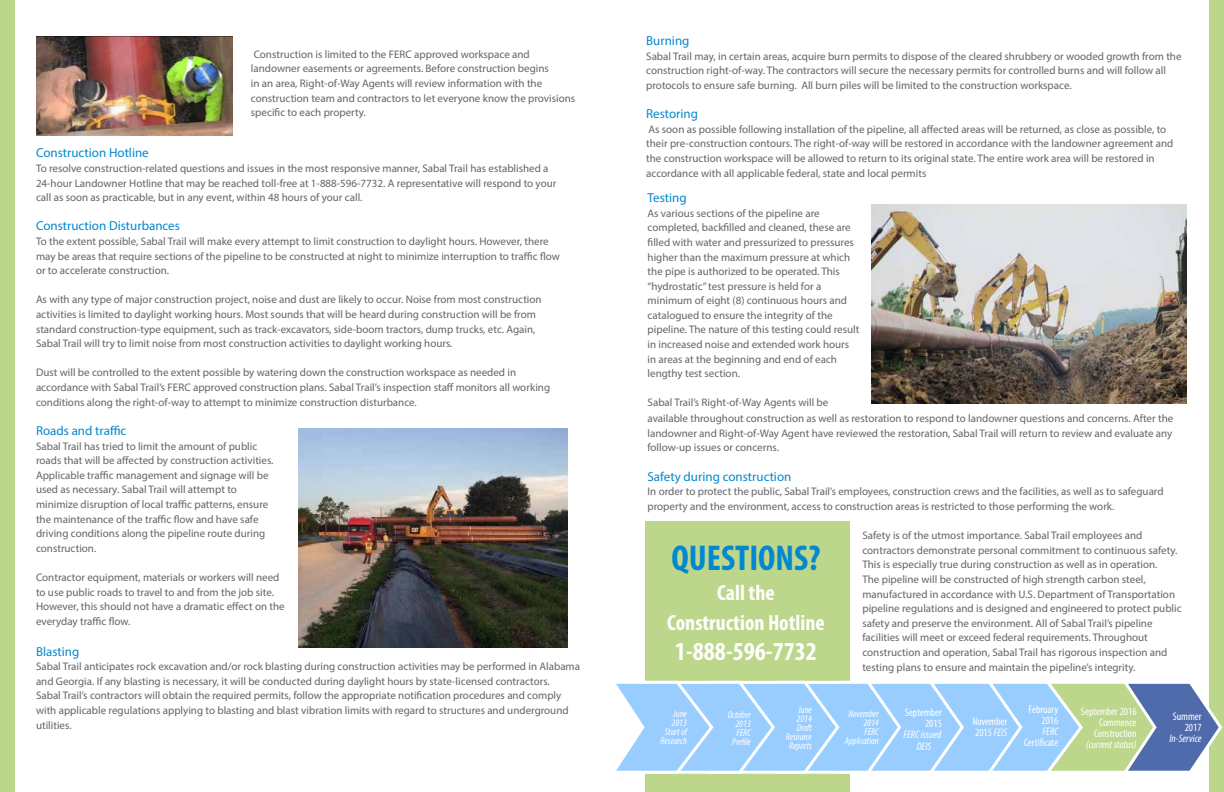
<style>
.page{position:relative;width:1224px;height:792px;background:#fff}
.page>*{position:absolute;margin:0;border:0;box-sizing:border-box;transform-origin:0 0}
.t1{font:700 condensed 36px "Myriad Pro";color:#0288cf}
.t2{font:700 condensed 26px "Myriad Pro";color:#fff}
.t3{font:700 condensed 22px/30px "Myriad Pro";color:#fff;text-align:center}
.t4{font:13px "Myriad Pro";color:#0288cf}
.t5{font:11px/14.6px "Myriad Pro";color:#636466}
.t6{font:condensed 11px/11.1px "Myriad Pro";color:#fff;text-align:right}
.t7{font:italic condensed 11px/11.1px "Myriad Pro";color:#fff;text-align:center}
.t8{font:italic condensed 10px/9px "Myriad Pro";color:#fff;text-align:right}
.s1{font-style:italic}
</style>
<div class="page">
<div style="left:1210px;top:0;width:14px;height:792px;background:#bcd68b"></div>
<div style="left:645px;top:522px;width:205px;height:270px;background:#bcd68b"></div>
<div style="left:0;top:0;width:14px;height:792px;background:#bcd68b"></div>
<svg style="left:616px;top:679px;width:607px;height:96px;background:#a7cde7"></svg>
<img style="left:36px;top:36px;width:197px;height:99px">
<img style="left:298px;top:428px;width:269px;height:220px">
<img style="left:872px;top:205px;width:315px;height:199px">
<p class="t5" style="left:251px;top:47px;width:326px">Construction is limited to the FERC approved workspace and landowner easements or agreements. Before construction begins<br>in an area, Right-of-Way Agents will review information with the construction team and contractors to let everyone know the provisions specific to each property.</p>
<p class="t4" style="left:36px;top:145px;width:114px">Construction Hotline</p>
<p class="t5" style="left:36px;top:161px;width:522px">To resolve construction-related questions and issues in the most responsive manner, Sabal Trail has established a<br>24-hour Landowner Hotline that may be reached toll-free at 1-888-596-7732. A representative will respond to your call as soon as practicable, but in any event, within 48 hours of your call.</p>
<p class="t4" style="left:36px;top:218px;width:145px">Construction Disturbances</p>
<p class="t5" style="left:36px;top:234px;width:525px">To the extent possible, Sabal Trail will make every attempt to limit construction to daylight hours. However, there may be areas that require sections of the pipeline to be constructed at night to minimize interruption to traffic flow or to accelerate construction.</p>
<p class="t5" style="left:36px;top:292px;width:507px">As with any type of major construction project, noise and dust are likely to occur. Noise from most construction activities is limited to daylight working hours. Most sounds that will be heard during construction will be from standard construction-type equipment, such as track-excavators, side-boom tractors, dump trucks, etc. Again, Sabal Trail will try to limit noise from most construction activities to daylight working hours.</p>
<p class="t5" style="left:36px;top:365px;width:516px">Dust will be controlled to the extent possible by watering down the construction workspace as needed in accordance with Sabal Trail’s FERC approved construction plans. Sabal Trail’s inspection staff monitors all working conditions along the right-of-way to attempt to minimize construction disturbance.</p>
<p class="t4" style="left:36px;top:423px;width:92px">Roads and traffic</p>
<p class="t5" style="left:36px;top:439px;width:239px">Sabal Trail has tried to limit the amount of public roads that will be affected by construction activities.<br>Applicable traffic management and signage will be used as necessary. Sabal Trail will attempt to minimize disruption of local traffic patterns, ensure the maintenance of the traffic flow and have safe driving conditions along the pipeline route during construction.</p>
<p class="t5" style="left:36px;top:570px;width:250px">Contractor equipment, materials or workers will need to use public roads to travel to and from the job site.<br>However, this should not have a dramatic effect on the everyday traffic flow.</p>
<p class="t4" style="left:36px;top:643px;width:45px">Blasting</p>
<p class="t5" style="left:36px;top:659px;width:546px">Sabal Trail anticipates rock excavation and/or rock blasting during construction activities may be performed in Alabama and Georgia. If any blasting is necessary, it will be conducted during daylight hours by state-licensed contractors.<br>Sabal Trail’s contractors will obtain the required permits, follow the appropriate notification procedures and comply with applicable regulations applying to blasting and blast vibration limits with regard to structures and underground utilities.</p>
<p class="t4" style="left:646px;top:33px;width:45px">Burning</p>
<p class="t5" style="left:646px;top:49px;width:537px">Sabal Trail may, in certain areas, acquire burn permits to dispose of the cleared shrubbery or wooded growth from the construction right-of-way. The contractors will secure the necessary permits for controlled burns and will follow all protocols to ensure safe burning. All burn piles will be limited to the construction workspace.</p>
<p class="t4" style="left:646px;top:106px;width:53px">Restoring</p>
<p class="t5" style="left:646px;top:122px;width:529px">As soon as possible following installation of the pipeline, all affected areas will be returned, as close as possible, to their pre-construction contours. The right-of-way will be restored in accordance with the landowner agreement and the construction workspace will be allowed to return to its original state. The entire work area will be restored in accordance with all applicable federal, state and local permits</p>
<p class="t4" style="left:648px;top:190px;width:41px">Testing</p>
<p class="t5" style="left:648px;top:206px;width:213px">As various sections of the pipeline are completed, backfilled and cleaned, these are filled with water and pressurized to pressures higher than the maximum pressure at which the pipe is authorized to be operated. This “hydrostatic” test pressure is held for a minimum of eight (8) continuous hours and catalogued to ensure the integrity of the pipeline. The nature of this testing could result in increased noise and extended work hours in areas at the beginning and end of each lengthy test section.</p>
<p class="t5" style="left:647px;top:395px;width:527px;line-height:15.7px">Sabal Trail’s Right-of-Way Agents will be<br>available throughout construction as well as restoration to respond to landowner questions and concerns. After the</p>
<p class="t5" style="left:647px;top:426px;width:526px">landowner and Right-of-Way Agent have reviewed the restoration, Sabal Trail will return to review and evaluate any follow-up issues or concerns.</p>
<p class="t4" style="left:647px;top:468px;width:145px">Safety during construction</p>
<p class="t5" style="left:647px;top:484px;width:518px">In order to protect the public, Sabal Trail’s employees, construction crews and the facilities, as well as to safeguard property and the environment, access to construction areas is restricted to those performing the work.</p>
<p class="t5" style="left:862px;top:528px;width:321px">Safety is of the utmost importance. Sabal Trail employees and contractors demonstrate personal commitment to continuous safety.<br>This is especially true during construction as well as in operation.<br>The pipeline will be constructed of high strength carbon steel, manufactured in accordance with U.S. Department of Transportation pipeline regulations and is designed and engineered to protect public safety and preserve the environment. All of Sabal Trail’s pipeline facilities will meet or exceed federal requirements. Throughout construction and operation, Sabal Trail has rigorous inspection and testing plans to ensure and maintain the pipeline’s integrity.</p>
<h1 class="t1" style="left:672px;top:536px;width:150px">QUESTIONS?</h1>
<h3 class="t3" style="left:667px;top:578px;width:159px">Call the<br>Construction Hotline</h3>
<h2 class="t2" style="left:675px;top:636px;width:144px">1-888-596-7732</h2>
<p class="t8" style="left:661px;top:710px;width:28px">June<br>2013<br>Start of<br>Research</p>
<p class="t8" style="left:728px;top:711px;width:25px">October<br>2013<br>FERC<br>Prefile</p>
<p class="t8" style="left:786px;top:705px;width:28px">June<br>2014<br>Draft<br>Resource<br>Reports</p>
<p class="t8" style="left:845px;top:709px;width:35px">November<br>2014<br>FERC<br>Application</p>
<p class="t6" style="left:972px;top:715px;width:36px;text-align:left">November<br>2015 <span class="s1">FEIS</span></p>
<p class="t6" style="left:905px;top:707px;width:39px">September<br>2015</p>
<p class="t7" style="left:903px;top:729px;width:39px">FERC issued<br>DEIS</p>
<p class="t6" style="left:1029px;top:703px;width:31px">February<br>2016</p>
<p class="t7" style="left:1043px;top:725px;width:17px">FERC</p>
<p class="t6" style="left:1024px;top:736px;width:36px">Certificate</p>
<p class="t6" style="left:1081px;top:705px;width:57px">September 2016<br>Commence<br>Construction</p>
<p class="t7" style="left:1086px;top:739px;width:52px">(current status)</p>
<p class="t6" style="left:1173px;top:710px;width:30px">Summer<br>2017</p>
<p class="t7" style="left:1169px;top:732px;width:34px">In-Service</p>
</div>
